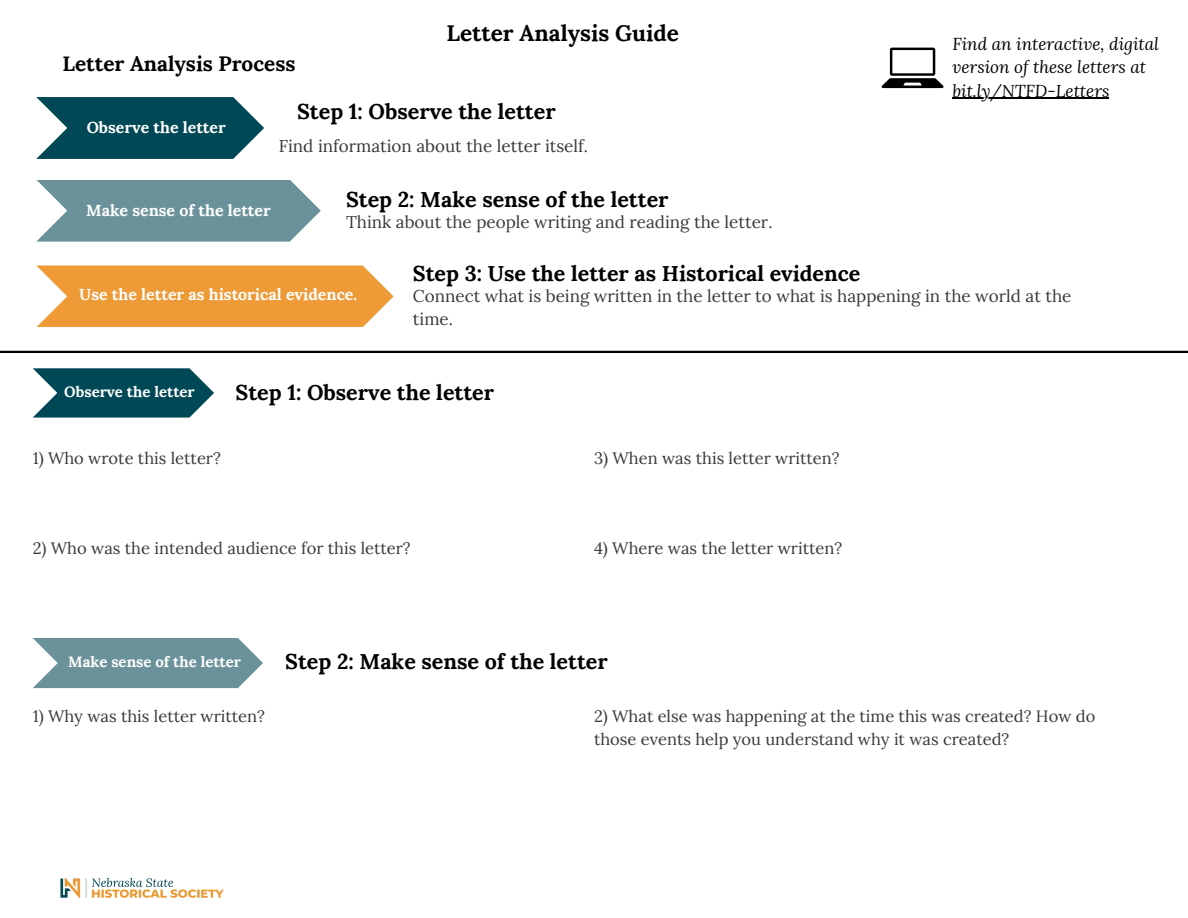
<style>
.page{position:relative;width:1188px;height:918px;background:#fff}
.page>*{position:absolute;margin:0;border:0;box-sizing:border-box;transform-origin:0 0}
.t1{font:700 22.5px "Lora";color:#000}
.t2{font:700 21.45px "Lora";color:#000}
.t3{font:700 20.85px "Lora";color:#000}
.t4{font:17.1px/23.2px "Lora";color:#3c3838}
.t5{font:italic 17.1px/23.7px "Lora";color:#000}
.t6{font:16.5px/22.5px "Lora";color:#3c3838}
.t7{font:700 15.9px "Lora";color:#fff}
.t8{font:700 15px "Lora";color:#fff}
</style>
<div class="page">
<svg style="left:36px;top:97px;width:228px;height:62px;background:#23616c"></svg>
<svg style="left:36px;top:265px;width:357px;height:62px;background:#eea349"></svg>
<svg style="left:36px;top:180px;width:285px;height:62px;background:#7c9ea6"></svg>
<svg style="left:33px;top:368px;width:181px;height:50px;background:#25626d"></svg>
<hr style="left:0;top:351px;width:1188px;height:2px;background:#000">
<svg style="left:33px;top:638px;width:230px;height:50px;background:#7a9da5"></svg>
<svg style="left:882px;top:48px;width:62px;height:40px"></svg>
<hr style="left:953px;top:98px;width:156px;height:1px;background:#000">
<img style="left:60px;top:877px;width:164px;height:22px">
<h3 class="t3" style="left:63px;top:50px;width:234px">Letter Analysis Process</h3>
<h1 class="t1" style="left:447px;top:18px;width:234px">Letter Analysis Guide</h1>
<h1 class="t7" style="left:87px;top:117px;width:141px">Observe the letter</h1>
<p class="t2" style="left:297px;top:97px;width:260px">Step 1: Observe the letter</p>
<h3 class="t4" style="left:279px;top:134px;width:311px">Find information about the letter itself.</h3>
<h3 class="t7" style="left:86px;top:200px;width:186px">Make sense of the letter</h3>
<h2 class="t2" style="left:346px;top:185px;width:324px">Step 2: Make sense of the letter</h2>
<h1 class="t4" style="left:346px;top:210px;width:428px">Think about the people writing and reading the letter.</h1>
<h3 class="t5" style="left:953px;top:31px;width:208px">Find an interactive, digital version of these letters at</h3>
<h3 class="t5" style="left:953px;top:78px;width:158px">bit.ly/NTFD-Letters</h3>
<h1 class="t7" style="left:79px;top:284px;width:279px">Use the letter as historical evidence.</h1>
<h2 class="t2" style="left:413px;top:260px;width:449px">Step 3: Use the letter as Historical evidence</h2>
<h1 class="t4" style="left:413px;top:284px;width:660px">Connect what is being written in the letter to what is happening in the world at the time.</h1>
<h2 class="t8" style="left:64px;top:382px;width:132px">Observe the letter</h2>
<h1 class="t2" style="left:236px;top:378px;width:260px">Step 1: Observe the letter</h1>
<h3 class="t6" style="left:33px;top:446px;width:190px">1) Who wrote this letter?</h3>
<h3 class="t6" style="left:33px;top:537px;width:380px">2) Who was the intended audience for this letter?</h3>
<h3 class="t6" style="left:594px;top:446px;width:247px">3) When was this letter written?</h3>
<h3 class="t6" style="left:594px;top:537px;width:250px">4) Where was the letter written?</h3>
<h3 class="t8" style="left:68px;top:652px;width:174px">Make sense of the letter</h3>
<p class="t2" style="left:285px;top:648px;width:324px">Step 2: Make sense of the letter</p>
<p class="t6" style="left:33px;top:705px;width:234px">1) Why was this letter written?</p>
<h1 class="t6" style="left:594px;top:705px;width:503px">2) What else was happening at the time this was created? How do those events help you understand why it was created?</h1>
</div>
